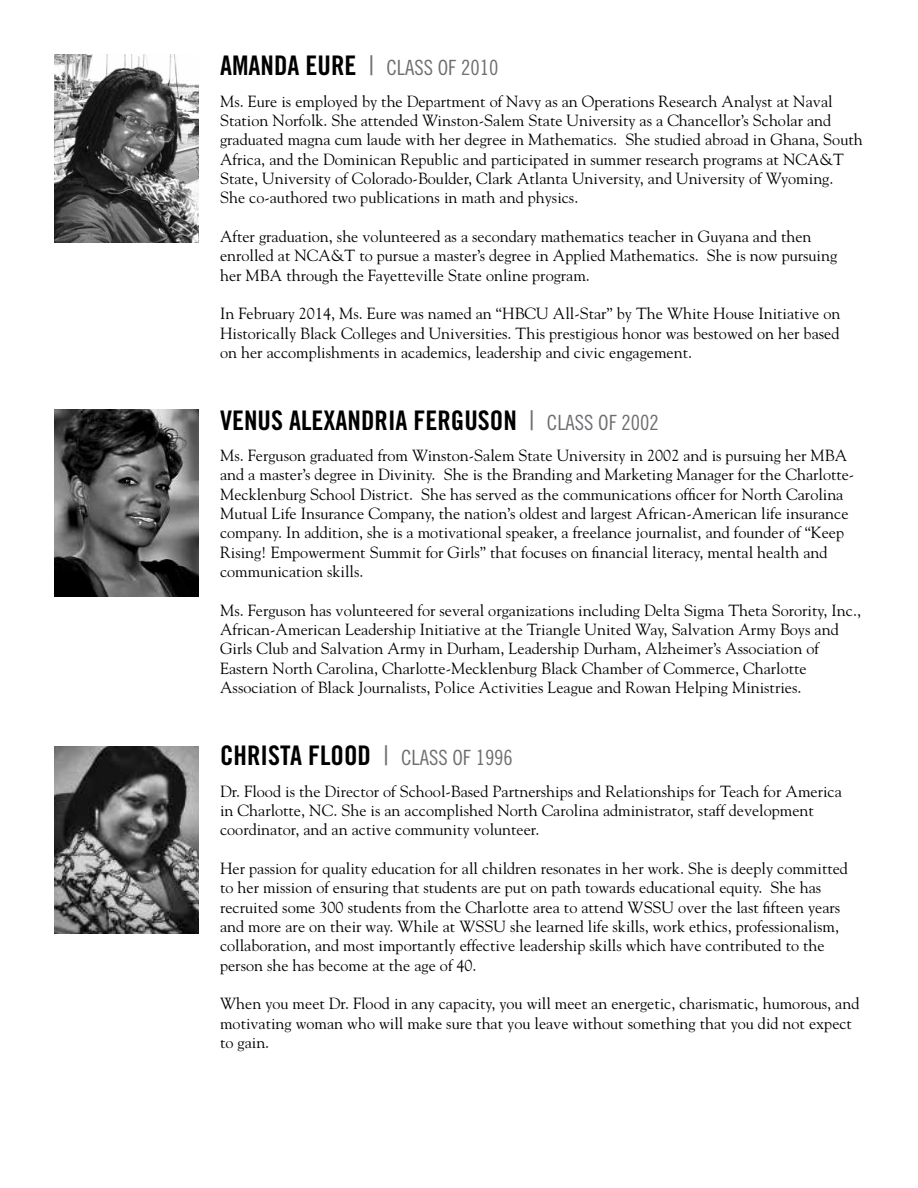
<style>
.page{position:relative;width:918px;height:1188px;background:#fff}
.page>*{position:absolute;margin:0;border:0;box-sizing:border-box;transform-origin:0 0}
.t1{font:27px "Trade Gothic Bold Cond Twenty";color:#000}
.t2{font:21px "Trade Gothic Cond Eighteen";color:#6d6e71}
.t3{font:16.2px/19.4px "Goudy";color:#000}
.s1{font-family:"Trade Gothic Bold Cond Twenty";font-size:27px;color:#000}
.s2{font-size:27px}
.s3{font-family:"Trade Gothic Cond Eighteen";color:#6d6e71}
.s4{font-family:"Trade Gothic Cond Eighteen";font-size:21px;color:#6d6e71}
</style>
<div class="page">
<img style="left:55px;top:55px;width:144px;height:187px">
<img style="left:54px;top:409px;width:144px;height:188px">
<img style="left:54px;top:746px;width:144px;height:188px">
<p class="t2" style="left:220px;top:55px;width:280px"><span class="s1">AMANDA EURE</span> <span class="s2">|</span> CLASS OF 2010</p>
<p class="t3" style="left:220px;top:91px;width:644px">Ms. Eure is employed by the Department of Navy as an Operations Research Analyst at Naval Station Norfolk. She attended Winston-Salem State University as a Chancellor’s Scholar and graduated magna cum laude with her degree in Mathematics. She studied abroad in Ghana, South Africa, and the Dominican Republic and participated in summer research programs at NCA&amp;T State, University of Colorado-Boulder, Clark Atlanta University, and University of Wyoming.<br>She co-authored two publications in math and physics.</p>
<p class="t3" style="left:220px;top:226px;width:619px">After graduation, she volunteered as a secondary mathematics teacher in Guyana and then enrolled at NCA&amp;T to pursue a master’s degree in Applied Mathematics. She is now pursuing her MBA through the Fayetteville State online program.</p>
<p class="t3" style="left:220px;top:304px;width:622px;text-align:justify">In February 2014, Ms. Eure was named an “HBCU All-Star” by The White House Initiative on Historically Black Colleges and Universities. This prestigious honor was bestowed on her based on her accomplishments in academics, leadership and civic engagement.</p>
<h1 class="t1" style="left:220px;top:404px;width:440px">VENUS ALEXANDRIA FERGUSON <span class="s3">|</span> <span class="s4">CLASS OF 2002</span></h1>
<p class="t3" style="left:220px;top:445px;width:636px">Ms. Ferguson graduated from Winston-Salem State University in 2002 and is pursuing her MBA and a master’s degree in Divinity. She is the Branding and Marketing Manager for the Charlotte-Mecklenburg School District. She has served as the communications officer for North Carolina Mutual Life Insurance Company, the nation’s oldest and largest African-American life insurance company. In addition, she is a motivational speaker, a freelance journalist, and founder of “Keep Rising! Empowerment Summit for Girls” that focuses on financial literacy, mental health and communication skills.</p>
<p class="t3" style="left:220px;top:600px;width:642px">Ms. Ferguson has volunteered for several organizations including Delta Sigma Theta Sorority, Inc., African-American Leadership Initiative at the Triangle United Way, Salvation Army Boys and Girls Club and Salvation Army in Durham, Leadership Durham, Alzheimer’s Association of Eastern North Carolina, Charlotte-Mecklenburg Black Chamber of Commerce, Charlotte Association of Black Journalists, Police Activities League and Rowan Helping Ministries.</p>
<h1 class="t1" style="left:220px;top:739px;width:294px">CHRISTA FLOOD <span class="s3">|</span> <span class="s4">CLASS OF 1996</span></h1>
<p class="t3" style="left:220px;top:781px;width:623px">Dr. Flood is the Director of School-Based Partnerships and Relationships for Teach for America in Charlotte, NC. She is an accomplished North Carolina administrator, staff development coordinator, and an active community volunteer.</p>
<p class="t3" style="left:220px;top:858px;width:629px">Her passion for quality education for all children resonates in her work. She is deeply committed to her mission of ensuring that students are put on path towards educational equity. She has recruited some 300 students from the Charlotte area to attend WSSU over the last fifteen years and more are on their way. While at WSSU she learned life skills, work ethics, professionalism, collaboration, and most importantly effective leadership skills which have contributed to the person she has become at the age of 40.</p>
<p class="t3" style="left:220px;top:994px;width:641px">When you meet Dr. Flood in any capacity, you will meet an energetic, charismatic, humorous, and motivating woman who will make sure that you leave without something that you did not expect to gain.</p>
</div>
